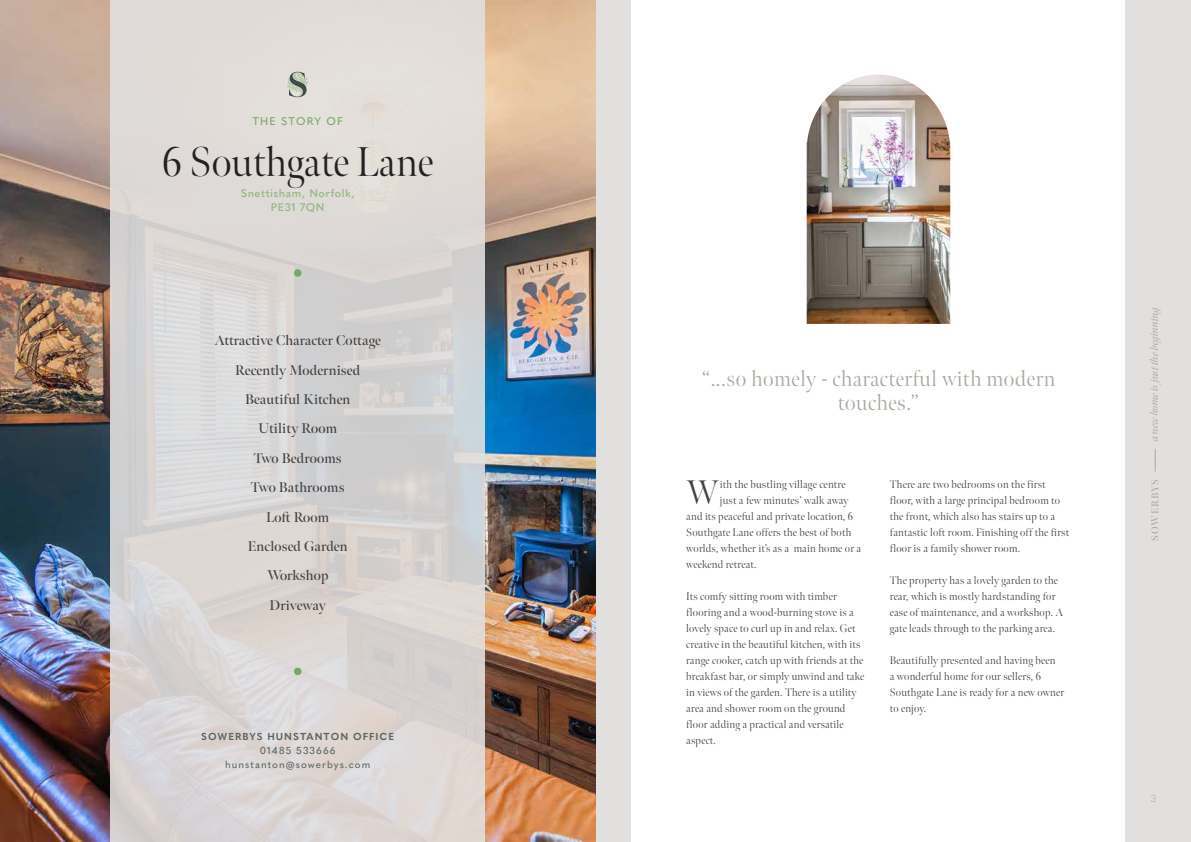
<style>
.page{position:relative;width:1191px;height:842px;background:#fff}
.page>*{position:absolute;margin:0;border:0;box-sizing:border-box;transform-origin:0 0}
.t1{font:300 41.5px "Meno Banner";color:#222223}
.t2{font:300 34px "Meno Banner";color:#434141}
.t3{font:300 22px/24px "Meno Banner";letter-spacing:.025em;color:#ada8a0;text-align:center}
.t4{font:600 14px/29.3px "Meno Banner";letter-spacing:.01em;color:#434141;text-align:center}
.t5{font:300 11px/16px "Meno Banner";letter-spacing:.02em;color:#434141}
.t6{font:italic 11px "Meno Banner";letter-spacing:-.01em;color:#ada8a0}
.t7{font:600 11px/14px "Quasimoda";letter-spacing:.05em;color:#96ba81;text-align:center}
.t8{font:500 11px "Quasimoda";letter-spacing:.1em;color:#76aa62}
.t9{font:500 10px/14px "Quasimoda";letter-spacing:.1em;color:#5e6662;text-align:center}
.t10{font:700 10px "Quasimoda";letter-spacing:.1em;color:#5e6662}
.t11{font:600 10px "Meno Banner";letter-spacing:.08em;color:#ada8a0}
.t12{font:300 10px "Quasimoda";color:#ada8a0}
</style>
<div class="page">
<div style="left:595px;top:0;width:596px;height:842px;background:#e2e0df"></div>
<svg style="left:1155px;top:449px;width:1px;height:22px"></svg>
<img style="left:0;top:0;width:595px;height:842px">
<svg style="left:111px;top:0;width:374px;height:842px;fill:#ddd8d6"></svg>
<div style="left:294px;top:269px;width:7px;height:8px;background:#76aa62;border-radius:50%"></div>
<div style="left:294px;top:668px;width:7px;height:7px;background:#76aa62;border-radius:50%"></div>
<svg style="left:287px;top:72px;width:21px;height:25px"></svg>
<div style="left:631px;top:0;width:494px;height:842px;background:#fff"></div>
<img style="left:806px;top:75px;width:144px;height:249px">
<p class="t8" style="left:252px;top:113px;width:92px">THE STORY OF</p>
<h1 class="t1" style="left:162px;top:137px;width:273px">6 Southgate Lane</h1>
<p class="t7" style="left:241px;top:186px;width:115px">Snettisham, Norfolk,<br>PE31 7QN</p>
<p class="t4" style="left:214px;top:326px;width:168px">Attractive Character Cottage<br>Recently Modernised<br>Beautiful Kitchen<br>Utility Room<br>Two Bedrooms<br>Two Bathrooms<br>Loft Room<br>Enclosed Garden<br>Workshop<br>Driveway</p>
<p class="t10" style="left:201px;top:728px;width:194px">SOWERBYS HUNSTANTON OFFICE</p>
<p class="t9" style="left:225px;top:742px;width:147px">01485 533666 hunstanton@sowerbys.com</p>
<h3 class="t3" style="left:701px;top:367px;width:355px">“...so homely - characterful with modern touches.”</h3>
<h2 class="t2" style="left:686px;top:472px;width:34px">W</h2>
<p class="t5" style="left:720px;top:477px;width:127px">ith the bustling village centre</p>
<p class="t5" style="left:720px;top:493px;width:130px">just a few minutes’ walk away</p>
<p class="t5" style="left:686px;top:509px;width:168px">and its peaceful and private location, 6</p>
<p class="t5" style="left:686px;top:525px;width:166px">Southgate Lane offers the best of both</p>
<p class="t5" style="left:686px;top:541px;width:176px">worlds, whether it’s as a main home or a</p>
<p class="t5" style="left:686px;top:557px;width:72px">weekend retreat.</p>
<p class="t5" style="left:686px;top:589px;width:180px">Its comfy sitting room with timber flooring and a wood-burning stove is a lovely space to curl up in and relax. Get creative in the beautiful kitchen, with its range cooker, catch up with friends at the breakfast bar, or simply unwind and take in views of the garden. There is a utility area and shower room on the ground floor adding a practical and versatile aspect.</p>
<p class="t5" style="left:889px;top:477px;width:181px">There are two bedrooms on the first floor, with a large principal bedroom to the front, which also has stairs up to a fantastic loft room. Finishing off the first floor is a family shower room.</p>
<p class="t5" style="left:889px;top:573px;width:175px">The property has a lovely garden to the rear, which is mostly hardstanding for ease of maintenance, and a workshop. A gate leads through to the parking area.</p>
<p class="t5" style="left:889px;top:653px;width:176px">Beautifully presented and having been<br>a wonderful home for our sellers, 6<br>Southgate Lane is ready for a new owner to enjoy.</p>
<p class="t6" style="left:1147px;top:441px;width:138px;rotate:-90deg">a new home is just the beginning</p>
<p class="t11" style="left:1149px;top:541px;width:63px;rotate:-90deg">SOWERBYS</p>
<p class="t12" style="left:1150px;top:791px;width:7px">3</p>
</div>
